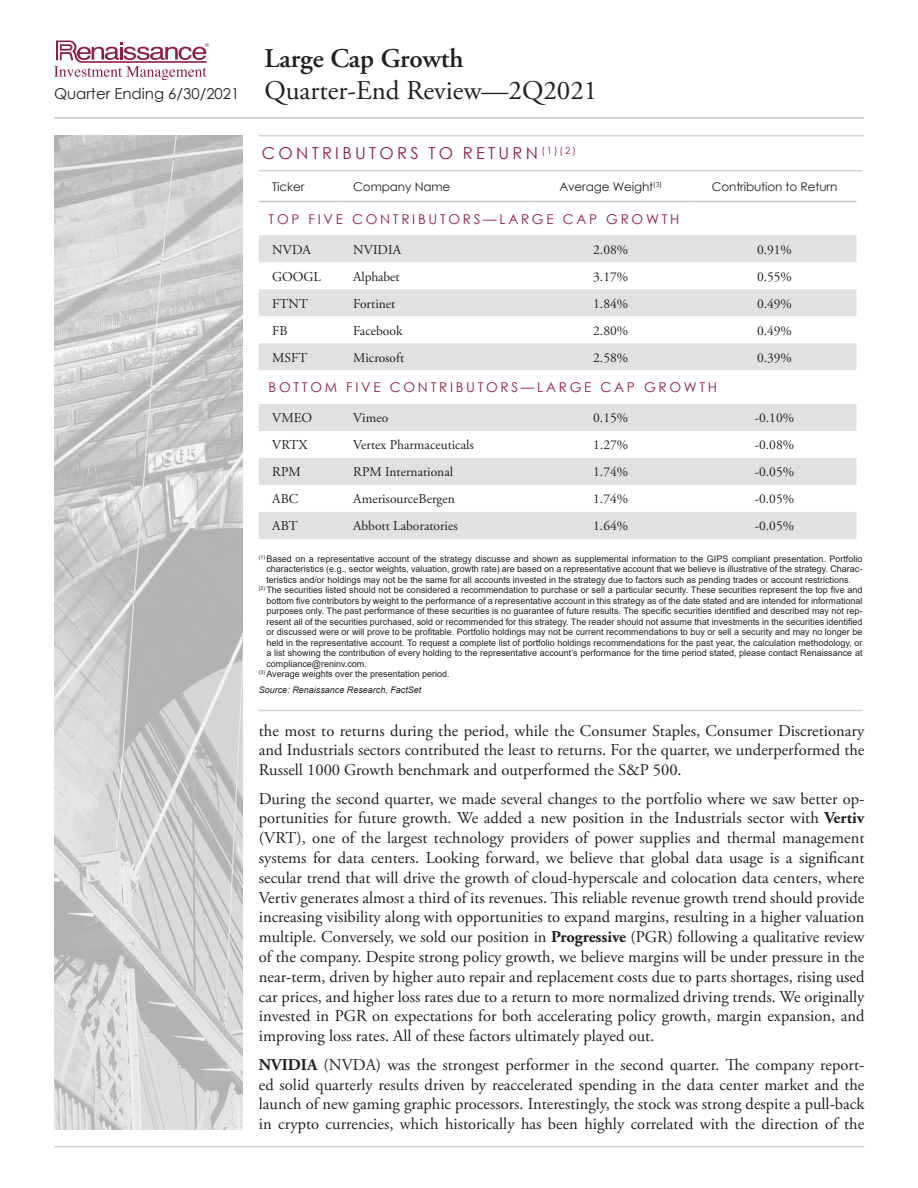
<style>
.page{position:relative;width:918px;height:1188px;background:#fff}
.page>*{position:absolute;margin:0;border:0;box-sizing:border-box;transform-origin:0 0}
.t1{font:27px/32.4px "Adobe Garamond Pro";color:#231f20}
.Commentaries_Body{font:16.5px/19.8px "Adobe Garamond Pro";color:#231f20;text-align:justify}
.t2{font:16.5px "Century Gothic";letter-spacing:.2em;color:#8f1f40}
.t3{font:13.5px "Adobe Garamond Pro";color:#231f20}
.t4{font:13.5px "Century Gothic";letter-spacing:.2em;color:#8f1f40}
.t5{font:12px "Century Gothic";letter-spacing:-.01em;color:#231f20}
.Page_disclosures{font:9px/10.5px "Arial";color:#231f20;text-align:justify}
.Page_disclosures-2{font:italic 9px "Arial";color:#231f20}
.s1{font-weight:600}
.s2{font-family:"Century Gothic";font-size:15px}
.s3{font-weight:700}
</style>
<div class="page">
<svg style="left:54px;top:40px;width:155px;height:40px"></svg>
<hr style="left:54px;top:117px;width:810px;height:2px;background:#c5c6c8">
<hr style="left:54px;top:1146px;width:810px;height:2px;background:#d2d3d5">
<img style="left:54px;top:135px;width:189px;height:994px">
<svg style="left:259px;top:235px;width:597px;height:304px;fill:#e0e1e3"></svg>
<hr style="left:259px;top:201px;width:81px;height:1px;background:#c5c6c8">
<hr style="left:340px;top:201px;width:189px;height:1px;background:#c5c6c8">
<hr style="left:529px;top:201px;width:164px;height:1px;background:#c5c6c8">
<hr style="left:693px;top:201px;width:163px;height:1px;background:#c5c6c8">
<hr style="left:259px;top:135px;width:605px;height:1px;background:#d2d3d5">
<hr style="left:259px;top:170px;width:604px;height:1px;background:#d2d3d5">
<hr style="left:259px;top:710px;width:604px;height:1px;background:#d2d3d5">
<h1 class="t1" style="left:54px;top:43px;width:545px;text-indent:210px"><span class="s1">Large Cap Growth<br></span><span class="s2">Quarter Ending 6/30/2021</span> Quarter-End Review—2Q2021</h1>
<p class="t2" style="left:262px;top:142px;width:316px">CONTRIBUTORS TO RETURN <sup>(1)(2)</sup></p>
<p class="t5" style="left:272px;top:178px;width:34px">Ticker</p>
<p class="t5" style="left:353px;top:178px;width:99px">Company Name</p>
<p class="t5" style="left:559px;top:178px;width:104px">Average Weight<sup>(3)</sup></p>
<p class="t5" style="left:712px;top:178px;width:127px">Contribution to Return</p>
<p class="t4" style="left:269px;top:209px;width:412px">TOP FIVE CONTRIBUTORS—LARGE CAP GROWTH</p>
<p class="t3" style="left:272px;top:241px;width:40px">NVDA</p>
<p class="t3" style="left:353px;top:241px;width:49px">NVIDIA</p>
<p class="t3" style="left:593px;top:241px;width:37px">2.08%</p>
<p class="t3" style="left:757px;top:241px;width:37px">0.91%</p>
<p class="t3" style="left:272px;top:268px;width:50px">GOOGL</p>
<p class="t3" style="left:353px;top:268px;width:48px">Alphabet</p>
<p class="t3" style="left:593px;top:268px;width:37px">3.17%</p>
<p class="t3" style="left:757px;top:268px;width:37px">0.55%</p>
<p class="t3" style="left:272px;top:295px;width:37px">FTNT</p>
<p class="t3" style="left:353px;top:295px;width:44px">Fortinet</p>
<p class="t3" style="left:593px;top:295px;width:37px">1.84%</p>
<p class="t3" style="left:757px;top:295px;width:37px">0.49%</p>
<p class="t3" style="left:272px;top:322px;width:17px">FB</p>
<p class="t3" style="left:353px;top:322px;width:51px">Facebook</p>
<p class="t3" style="left:593px;top:322px;width:37px">2.80%</p>
<p class="t3" style="left:757px;top:322px;width:37px">0.49%</p>
<p class="t3" style="left:272px;top:349px;width:37px">MSFT</p>
<p class="t3" style="left:353px;top:349px;width:52px">Microsoft</p>
<p class="t3" style="left:593px;top:349px;width:37px">2.58%</p>
<p class="t3" style="left:757px;top:349px;width:37px">0.39%</p>
<p class="t4" style="left:269px;top:378px;width:450px">BOTTOM FIVE CONTRIBUTORS—LARGE CAP GROWTH</p>
<p class="t3" style="left:272px;top:410px;width:42px">VMEO</p>
<p class="t3" style="left:353px;top:410px;width:36px">Vimeo</p>
<p class="t3" style="left:593px;top:410px;width:37px">0.15%</p>
<p class="t3" style="left:755px;top:410px;width:41px">-0.10%</p>
<p class="t3" style="left:272px;top:437px;width:37px">VRTX</p>
<p class="t3" style="left:353px;top:437px;width:122px">Vertex Pharmaceuticals</p>
<p class="t3" style="left:593px;top:437px;width:37px">1.27%</p>
<p class="t3" style="left:755px;top:437px;width:41px">-0.08%</p>
<p class="t3" style="left:272px;top:464px;width:30px">RPM</p>
<p class="t3" style="left:353px;top:464px;width:101px">RPM International</p>
<p class="t3" style="left:593px;top:464px;width:37px">1.74%</p>
<p class="t3" style="left:755px;top:464px;width:41px">-0.05%</p>
<p class="t3" style="left:272px;top:491px;width:27px">ABC</p>
<p class="t3" style="left:353px;top:491px;width:103px">AmerisourceBergen</p>
<p class="t3" style="left:593px;top:491px;width:37px">1.74%</p>
<p class="t3" style="left:755px;top:491px;width:41px">-0.05%</p>
<p class="t3" style="left:272px;top:518px;width:27px">ABT</p>
<p class="t3" style="left:353px;top:518px;width:106px">Abbott Laboratories</p>
<p class="t3" style="left:593px;top:518px;width:37px">1.64%</p>
<p class="t3" style="left:755px;top:518px;width:41px">-0.05%</p>
<p class="Page_disclosures" style="left:266px;top:553px;width:598px;text-indent:-8px"><sup>(1)</sup> Based on a representative account of the strategy discusse and shown as supplemental information to the GIPS compliant presentation. Portfolio characteristics (e.g., sector weights, valuation, growth rate) are based on a representative account that we believe is illustrative of the strategy. Charac&shy;teristics and/or holdings may not be the same for all accounts invested in the strategy due to factors such as pending trades or account restrictions.</p>
<p class="Page_disclosures" style="left:266px;top:585px;width:598px;text-indent:-8px"><sup>(2)</sup> The securities listed should not be considered a recommendation to purchase or sell a particular security. These securities represent the top five and bottom five contributors by weight to the performance of a representative account in this strategy as of the date stated and are intended for informational purposes only. The past performance of these securities is no guarantee of future results. The specific securities identified and described may not rep&shy;resent all of the securities purchased, sold or recommended for this strategy. The reader should not assume that investments in the securities identified or discussed were or will prove to be profitable. Portfolio holdings may not be current recommendations to buy or sell a security and may no longer be held in the representative account. To request a complete list of portfolio holdings recommendations for the past year, the calculation methodology, or a list showing the contribution of every holding to the representative account’s performance for the time period stated, please contact Renaissance at compliance@reninv.com.</p>
<p class="Page_disclosures" style="left:259px;top:669px;width:192px"><sup>(3)</sup> Average weights over the presentation period.</p>
<p class="Page_disclosures-2" style="left:259px;top:685px;width:164px">Source: Renaissance Research, FactSet</p>
<p class="Commentaries_Body" style="left:259px;top:721px;width:607px">the most to returns during the period, while the Consumer Staples, Consumer Discretionary and Industrials sectors contributed the least to returns. For the quarter, we underperformed the Russell 1000 Growth benchmark and outperformed the S&amp;P 500.</p>
<p class="Commentaries_Body" style="left:259px;top:789px;width:607px">During the second quarter, we made several changes to the portfolio where we saw better op&shy;portunities for future growth. We added a new position in the Industrials sector with <span class="s3">Vertiv </span>(VRT), one of the largest technology providers of power supplies and thermal management systems for data centers. Looking forward, we believe that global data usage is a significant secular trend that will drive the growth of cloud-hyperscale and colocation data centers, where Vertiv generates almost a third of its revenues. This reliable revenue growth trend should provide increasing visibility along with opportunities to expand margins, resulting in a higher valuation multiple. Conversely, we sold our position in <span class="s3">Progressive</span> (PGR) following a qualitative review of the company. Despite strong policy growth, we believe margins will be under pressure in the near-term, driven by higher auto repair and replacement costs due to parts shortages, rising used car prices, and higher loss rates due to a return to more normalized driving trends. We originally invested in PGR on expectations for both accelerating policy growth, margin expansion, and improving loss rates. All of these factors ultimately played out.</p>
<p class="Commentaries_Body" style="left:259px;top:1055px;width:607px"><span class="s3">NVIDIA</span> (NVDA) was the strongest performer in the second quarter. The company report&shy;ed solid quarterly results driven by reaccelerated spending in the data center market and the launch of new gaming graphic processors. Interestingly, the stock was strong despite a pull-back in crypto currencies, which historically has been highly correlated with the direction of the</p>
</div>
